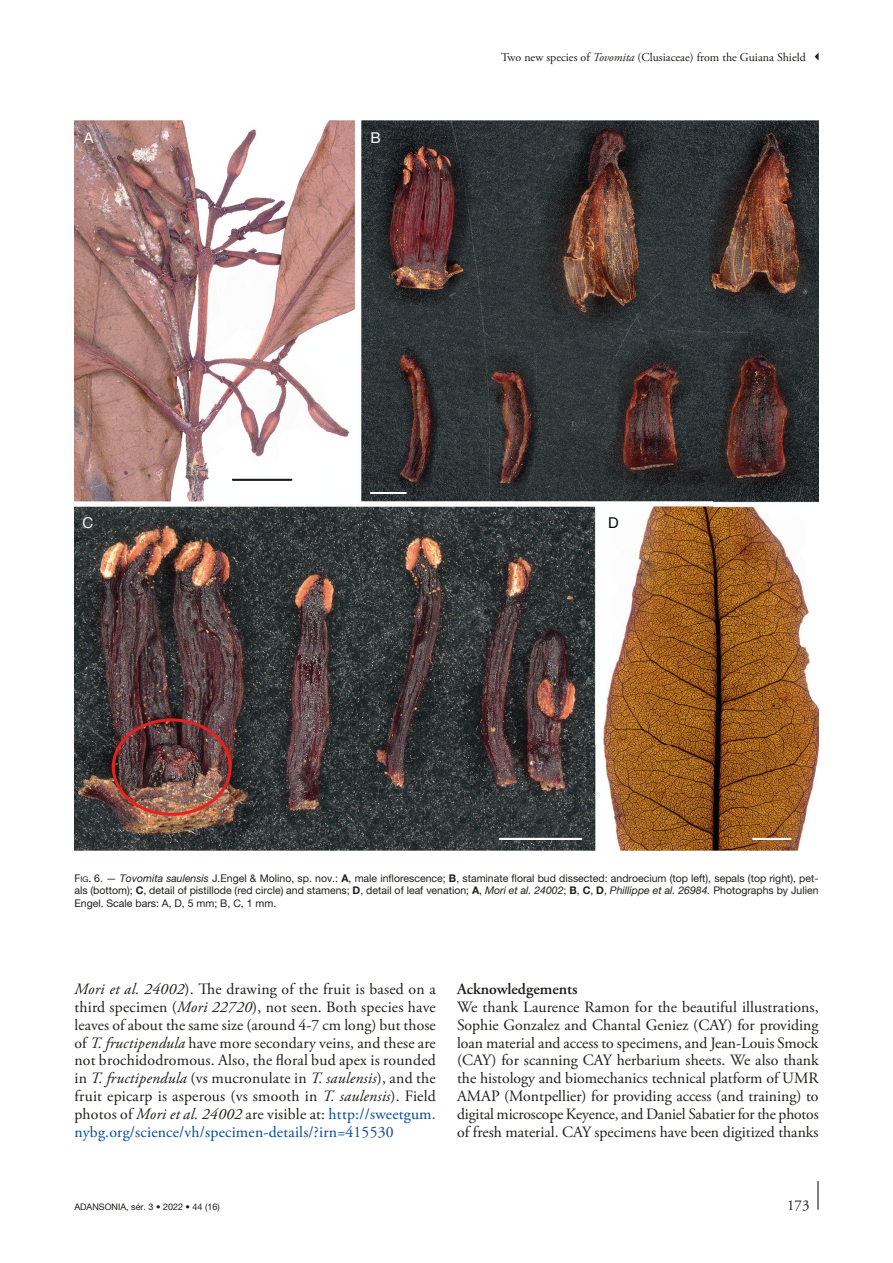
<style>
.page{position:relative;width:893px;height:1263px;background:#fff}
.page>*{position:absolute;margin:0;border:0;box-sizing:border-box;transform-origin:0 0}
.Texte_courant_1er_pa{font:15.75px/18px "Adobe Garamond Pro";letter-spacing:.005em;color:#1d1d1b;text-align:justify}
.Remerciements_Titre{font:600 15.75px "Adobe Garamond Pro";color:#1d1d1b}
.t1{font:15px "Adobe Garamond Pro";color:#1d1d1b}
.t2{font:15px "Helvetica Neue";color:#f7fbfb}
.t3{font:15px "Helvetica Neue";color:#030506}
.t4{font:12px "Adobe Garamond Pro";color:#1d1d1b}
.t5{font:10.5px/12.8px "Helvetica Neue";color:#1d1d1b;text-align:justify}
.t6{font:9px "Helvetica Neue";color:#1d1d1b}
.s1{font-style:italic}
.s2{font-style:inherit}
.s3{font-size:7.8px}
.s4{font-weight:700}
.s5{color:#00499a}
</style>
<div class="page">
<hr style="left:817px;top:1181px;width:2px;height:29px;background:#1d1d1b">
<svg style="left:815px;top:53px;width:4px;height:8px"></svg>
<img style="left:74px;top:121px;width:745px;height:729px">
<svg style="left:752px;top:838px;width:39px;height:2px"></svg>
<svg style="left:499px;top:838px;width:83px;height:2px"></svg>
<svg style="left:232px;top:479px;width:60px;height:2px"></svg>
<img style="left:112px;top:718px;width:120px;height:98px">
<svg style="left:370px;top:492px;width:37px;height:2px"></svg>
<p class="t2" style="left:84px;top:128px;width:11px">A</p>
<p class="t2" style="left:370px;top:128px;width:12px">B</p>
<p class="t4" style="left:501px;top:50px;width:306px">Two new species of <span class="s1">Tovomita</span> (Clusiaceae) from the Guiana Shield</p>
<p class="t2" style="left:83px;top:514px;width:12px">C</p>
<p class="t3" style="left:608px;top:514px;width:12px">D</p>
<p class="t5" style="left:74px;top:871px;width:746px"><span class="s2">F</span><span class="s3">ig</span><span class="s2">. 6</span>. — <span class="s1">Tovomita saulensis</span> J.Engel &amp; Molino, sp. nov.: <span class="s4">A</span>, male inflorescence; <span class="s4">B</span>, staminate floral bud dissected: androecium (top left), sepals (top right), pet&shy;als (bottom); <span class="s4">C</span>, detail of pistillode (red circle) and stamens; <span class="s4">D</span>, detail of leaf venation; <span class="s4">A</span>, <span class="s1">Mori et al. 24002</span>; <span class="s4">B</span>, <span class="s4">C</span>, <span class="s4">D</span>, <span class="s1">Phillippe et al. 26984.</span> Photographs by Julien Engel. Scale bars: A, D, 5 mm; B, C, 1 mm.</p>
<p class="Texte_courant_1er_pa" style="left:74px;top:980px;width:363px"><span class="s1">Mori et al. 24002</span>). The drawing of the fruit is based on a third specimen (<span class="s1">Mori 22720</span>), not seen. Both species have leaves of about the same size (around 4-7 cm long) but those of <span class="s1">T. fructipendula</span> have more secondary veins, and these are not brochidodromous. Also, the floral bud apex is rounded in <span class="s1">T. fructipendula</span> (vs mucronulate in <span class="s1">T. saulensis</span>), and the fruit epicarp is asperous (vs smooth in <span class="s1">T. saulensis</span>). Field photos of <span class="s1">Mori et al. 24002</span> are visible at: <span class="s5">http://sweetgum. nybg.org/science/vh/specimen-details/?irn=415530</span></p>
<p class="Remerciements_Titre" style="left:457px;top:980px;width:122px">Acknowledgements</p>
<p class="Texte_courant_1er_pa" style="left:457px;top:998px;width:363px">We thank Laurence Ramon for the beautiful illustrations, Sophie Gonzalez and Chantal Geniez (CAY) for providing loan material and access to specimens, and Jean-Louis Smock (CAY) for scanning CAY herbarium sheets. We also thank the histology and biomechanics technical platform of UMR AMAP (Montpellier) for providing access (and training) to digital microscope Keyence, and Daniel Sabatier for the photos of fresh material. CAY specimens have been digitized thanks</p>
<p class="t6" style="left:74px;top:1201px;width:147px">ADANSONIA, sér. 3 • 2022 • 44 (16)</p>
<p class="t1" style="left:787px;top:1196px;width:24px">173</p>
</div>
